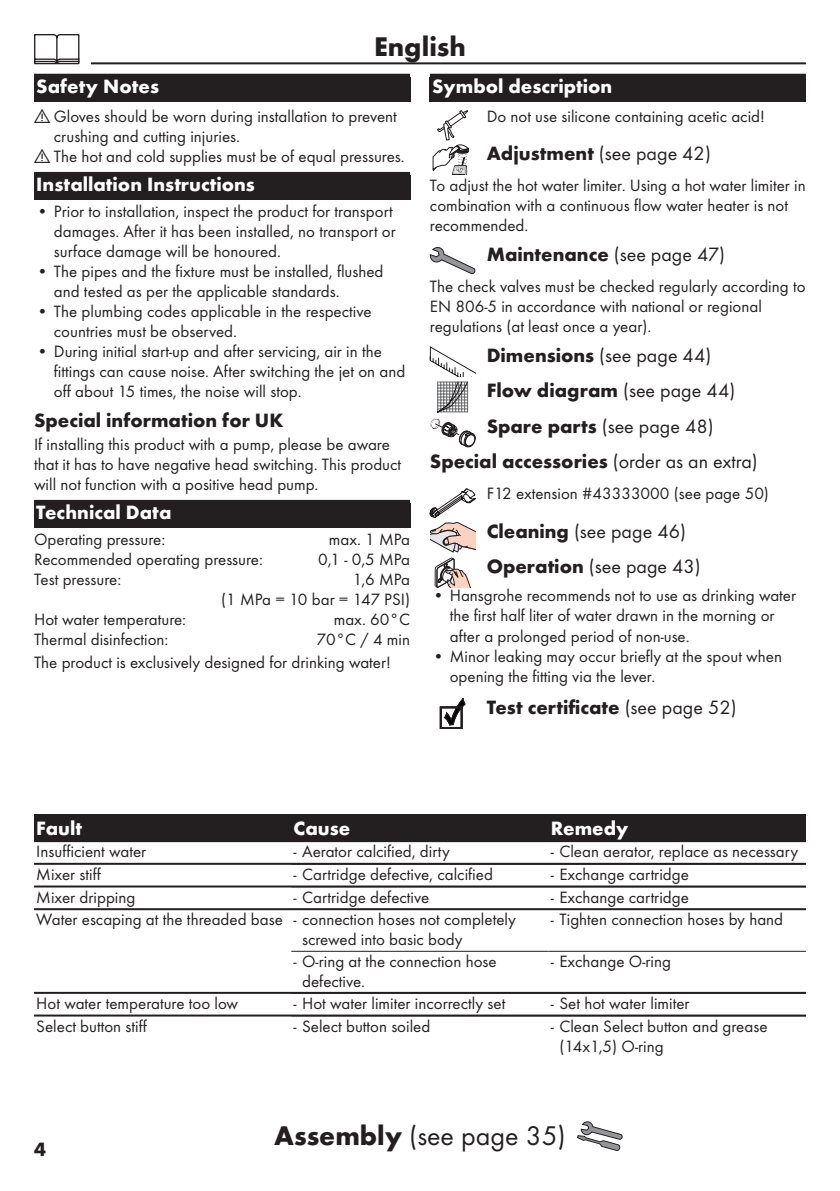
<style>
.page{position:relative;width:840px;height:1191px;background:#fff}
.page>*{position:absolute;margin:0;border:0;box-sizing:border-box;transform-origin:0 0}
.Montage_mit_Symbol_EN{font:28px "Futura TOT Boo";color:#231f20}
.Sprache_Rahmenwechsel_EN{font:700 28px "Futura TOT";color:#231f20}
.Ueberschrift_Grafik_EN{font:20px "Futura TOT Boo";color:#231f20}
.Ueberschrift_EN{font:700 20px "Futura TOT";color:#fff}
.Ueberschrift_Grafik_EN-2{font:700 20px "Futura TOT";color:#231f20}
.Ueberschrift_Grafik__folgeText_EN{font:20px "Futura TOT Boo";color:#231f20}
.Ueberschrift_nach_Grafik_EN{font:700 20px "Futura TOT";color:#231f20}
.Ueberschrift_ohne_Balken_EN{font:700 20px "Futura TOT";color:#231f20}
.Ueberschrift_Grafik__folgeText_EN-2{font:700 20px "Futura TOT";color:#231f20}
.Tabelle_Kopf_EN{font:700 20px "Futura TOT";color:#fff}
.Ueberschrift___EN{font:700 20px "Futura TOT";letter-spacing:.005em;color:#fff}
.Normaltext_EN{font:17px/20px "Futura TOT Boo";color:#231f20}
.Normaltext_nach_Grafik_EN{font:17px/20px "Futura TOT Boo";color:#231f20}
.Techn__Daten_EN{font:17px "Futura TOT Boo";color:#231f20}
.Tabelle_Spalte_EN{font:17px "Futura TOT Boo";color:#231f20}
.Normaltext_Grafik_EN{font:17px "Futura TOT Boo";color:#231f20}
.s1{font-family:"Futura TOT";font-weight:700}
.s2{font-family:"Futura TOT Boo";font-weight:400}
</style>
<div class="page">
<hr style="left:34px;top:62px;width:771px;height:2px;background:#231f20">
<div style="left:23px;top:34px;width:68px;height:34px;background:#fff"></div>
<svg style="left:34px;top:34px;width:45px;height:30px"></svg>
<svg style="left:577px;top:1121px;width:45px;height:29px"></svg>
<div style="left:34px;top:74px;width:376px;height:28px;background:#231f20"></div>
<div style="left:34px;top:172px;width:376px;height:28px;background:#231f20"></div>
<div style="left:34px;top:500px;width:376px;height:28px;background:#231f20"></div>
<div style="left:429px;top:74px;width:376px;height:28px;background:#231f20"></div>
<svg style="left:432px;top:110px;width:36px;height:65px"></svg>
<svg style="left:429px;top:247px;width:46px;height:27px"></svg>
<svg style="left:429px;top:346px;width:46px;height:101px"></svg>
<svg style="left:429px;top:488px;width:46px;height:64px"></svg>
<svg style="left:434px;top:558px;width:36px;height:29px"></svg>
<svg style="left:440px;top:698px;width:25px;height:31px"></svg>
<div style="left:34px;top:814px;width:260px;height:27px;background:#231f20"></div>
<div style="left:288px;top:814px;width:263px;height:27px;background:#231f20"></div>
<div style="left:545px;top:814px;width:260px;height:27px;background:#231f20"></div>
<hr style="left:34px;top:840px;width:771px;height:2px;background:#231f20">
<hr style="left:34px;top:863px;width:771px;height:2px;background:#231f20">
<hr style="left:34px;top:885px;width:771px;height:2px;background:#231f20">
<hr style="left:34px;top:908px;width:771px;height:2px;background:#231f20">
<hr style="left:291px;top:950px;width:257px;height:1px;background:#231f20">
<hr style="left:548px;top:950px;width:257px;height:1px;background:#231f20">
<hr style="left:34px;top:992px;width:771px;height:2px;background:#231f20">
<hr style="left:34px;top:1014px;width:771px;height:2px;background:#231f20">
<p class="Sprache_Rahmenwechsel_EN" style="left:374px;top:29px;width:93px">English</p>
<p class="Ueberschrift___EN" style="left:36px;top:74px;width:124px">Safety Notes</p>
<p class="Normaltext_EN" style="left:54px;top:106px;width:344px;text-indent:-20px"><sub>!</sub> Gloves should be worn during installation to prevent crushing and cutting injuries.</p>
<p class="Normaltext_EN" style="left:34px;top:146px;width:372px"><sub>!</sub> The hot and cold supplies must be of equal pressures.</p>
<p class="Ueberschrift_EN" style="left:36px;top:172px;width:220px">Installation Instructions</p>
<p class="Normaltext_EN" style="left:54px;top:201px;width:343px;text-indent:-17px">• Prior to installation, inspect the product for transport damages. After it has been installed, no transport or surface damage will be honoured.</p>
<p class="Normaltext_EN" style="left:54px;top:261px;width:331px;text-indent:-17px">• The pipes and the fixture must be installed, flushed and tested as per the applicable standards.</p>
<p class="Normaltext_EN" style="left:54px;top:301px;width:319px;text-indent:-17px">• The plumbing codes applicable in the respective countries must be observed.</p>
<p class="Normaltext_EN" style="left:54px;top:341px;width:353px;text-indent:-17px">• During initial start-up and after servicing, air in the fittings can cause noise. After switching the jet on and off about 15 times, the noise will stop.</p>
<p class="Ueberschrift_ohne_Balken_EN" style="left:34px;top:408px;width:251px">Special information for UK</p>
<p class="Normaltext_EN" style="left:34px;top:434px;width:368px">If installing this product with a pump, please be aware that it has to have negative head switching. This product will not function with a positive head pump.</p>
<p class="Ueberschrift_EN" style="left:36px;top:500px;width:136px">Technical Data</p>
<p class="Techn__Daten_EN" style="left:34px;top:529px;width:133px">Operating pressure:</p>
<p class="Techn__Daten_EN" style="left:329px;top:529px;width:83px">max. 1 MPa</p>
<p class="Techn__Daten_EN" style="left:34px;top:549px;width:230px">Recommended operating pressure:</p>
<p class="Techn__Daten_EN" style="left:318px;top:549px;width:93px">0,1 - 0,5 MPa</p>
<p class="Techn__Daten_EN" style="left:34px;top:569px;width:89px">Test pressure:</p>
<p class="Techn__Daten_EN" style="left:352px;top:569px;width:59px">1,6 MPa</p>
<p class="Techn__Daten_EN" style="left:221px;top:589px;width:190px">(1 MPa = 10 bar = 147 PSI)</p>
<p class="Techn__Daten_EN" style="left:34px;top:609px;width:153px">Hot water temperature:</p>
<p class="Techn__Daten_EN" style="left:333px;top:609px;width:78px">max. 60°C</p>
<p class="Techn__Daten_EN" style="left:34px;top:629px;width:136px">Thermal disinfection:</p>
<p class="Techn__Daten_EN" style="left:316px;top:629px;width:95px">70°C / 4 min</p>
<p class="Normaltext_EN" style="left:34px;top:652px;width:358px">The product is exclusively designed for drinking water!</p>
<p class="Ueberschrift_EN" style="left:432px;top:74px;width:181px">Symbol description</p>
<p class="Normaltext_Grafik_EN" style="left:486px;top:106px;width:279px">Do not use silicone containing acetic acid!</p>
<p class="Ueberschrift_Grafik__folgeText_EN" style="left:486px;top:141px;width:225px"><span class="s1">Adjustment</span> (see page 42)</p>
<p class="Normaltext_nach_Grafik_EN" style="left:429px;top:175px;width:377px">To adjust the hot water limiter. Using a hot water limiter in combination with a continuous flow water heater is not recommended.</p>
<p class="Ueberschrift_Grafik__folgeText_EN-2" style="left:486px;top:242px;width:240px">Maintenance <span class="s2">(see page 47)</span></p>
<p class="Normaltext_nach_Grafik_EN" style="left:429px;top:276px;width:377px">The check valves must be checked regularly according to<br>EN 806-5 in accordance with national or regional regulations (at least once a year).</p>
<p class="Ueberschrift_Grafik_EN" style="left:486px;top:343px;width:226px"><span class="s1">Dimensions</span> (see page 44)</p>
<p class="Ueberschrift_Grafik_EN-2" style="left:486px;top:378px;width:250px">Flow diagram <span class="s2">(see page 44)</span></p>
<p class="Ueberschrift_Grafik_EN" style="left:486px;top:414px;width:228px"><span class="s1">Spare parts</span> (see page 48)</p>
<p class="Ueberschrift_nach_Grafik_EN" style="left:429px;top:449px;width:329px">Special accessories <span class="s2">(order as an extra)</span></p>
<p class="Normaltext_Grafik_EN" style="left:486px;top:483px;width:283px">F12 extension #43333000 (see page 50)</p>
<p class="Ueberschrift_Grafik_EN" style="left:486px;top:519px;width:201px"><span class="s1">Cleaning</span> (see page 46)</p>
<p class="Ueberschrift_Grafik__folgeText_EN" style="left:486px;top:554px;width:215px"><span class="s1">Operation</span> (see page 43)</p>
<p class="Normaltext_EN" style="left:449px;top:585px;width:347px;text-indent:-17px">• Hansgrohe recommends not to use as drinking water the first half liter of water drawn in the morning or after a prolonged period of non-use.</p>
<p class="Normaltext_EN" style="left:449px;top:645px;width:333px;text-indent:-17px">• Minor leaking may occur briefly at the spout when opening the fitting via the lever.</p>
<p class="Ueberschrift_Grafik_EN-2" style="left:486px;top:695px;width:251px">Test certificate <span class="s2">(see page 52)</span></p>
<p class="Tabelle_Kopf_EN" style="left:36px;top:815px;width:47px">Fault</p>
<p class="Tabelle_Kopf_EN" style="left:293px;top:815px;width:58px">Cause</p>
<p class="Tabelle_Kopf_EN" style="left:550px;top:815px;width:79px">Remedy</p>
<p class="Tabelle_Spalte_EN" style="left:36px;top:841px;width:111px">Insufficient water</p>
<p class="Normaltext_EN" style="left:293px;top:841px;width:158px">- Aerator calcified, dirty</p>
<p class="Normaltext_EN" style="left:550px;top:841px;width:249px">- Clean aerator, replace as necessary</p>
<p class="Tabelle_Spalte_EN" style="left:36px;top:864px;width:66px">Mixer stiff</p>
<p class="Normaltext_EN" style="left:293px;top:864px;width:201px">- Cartridge defective, calcified</p>
<p class="Normaltext_EN" style="left:550px;top:864px;width:139px">- Exchange cartridge</p>
<p class="Tabelle_Spalte_EN" style="left:36px;top:886px;width:100px">Mixer dripping</p>
<p class="Normaltext_EN" style="left:293px;top:886px;width:137px">- Cartridge defective</p>
<p class="Normaltext_EN" style="left:550px;top:886px;width:139px">- Exchange cartridge</p>
<p class="Tabelle_Spalte_EN" style="left:36px;top:909px;width:248px">Water escaping at the threaded base</p>
<p class="Normaltext_EN" style="left:302px;top:909px;width:215px;text-indent:-9px">- connection hoses not completely screwed into basic body</p>
<p class="Normaltext_EN" style="left:550px;top:909px;width:233px">- Tighten connection hoses by hand</p>
<p class="Normaltext_EN" style="left:302px;top:951px;width:196px;text-indent:-9px">- O-ring at the connection hose defective.</p>
<p class="Normaltext_EN" style="left:550px;top:951px;width:121px">- Exchange O-ring</p>
<p class="Tabelle_Spalte_EN" style="left:36px;top:993px;width:203px">Hot water temperature too low</p>
<p class="Normaltext_EN" style="left:293px;top:993px;width:213px">- Hot water limiter incorrectly set</p>
<p class="Normaltext_EN" style="left:550px;top:993px;width:140px">- Set hot water limiter</p>
<p class="Tabelle_Spalte_EN" style="left:36px;top:1015px;width:112px">Select button stiff</p>
<p class="Normaltext_EN" style="left:293px;top:1015px;width:138px">- Select button soiled</p>
<p class="Normaltext_EN" style="left:559px;top:1015px;width:209px;text-indent:-9px">- Clean Select button and grease (14x1,5) O-ring</p>
<p class="Ueberschrift_nach_Grafik_EN" style="left:34px;top:1136px;width:13px">4</p>
<p class="Montage_mit_Symbol_EN" style="left:274px;top:1119px;width:293px"><span class="s1">Assembly</span> (see page 35)</p>
</div>
